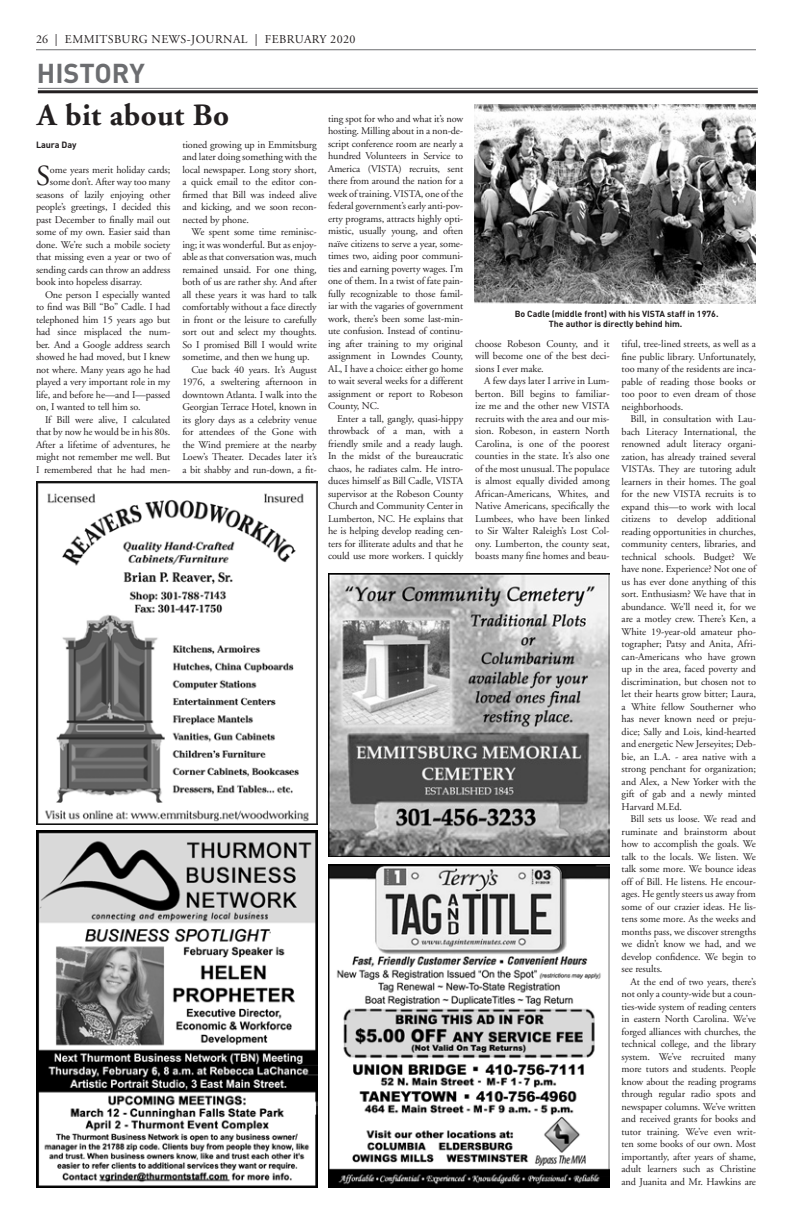
<style>
.page{position:relative;width:792px;height:1224px;background:#fff}
.page>*{position:absolute;margin:0;border:0;box-sizing:border-box;transform-origin:0 0}
.t1{font:700 31px "Adobe Garamond";letter-spacing:.01em;color:#231f20}
.t2{font:29.1px "Adobe Garamond";color:#231f20}
.t3{font:700 27px "DIN";color:#6c6d70}
.t4{font:12px "Adobe Garamond";letter-spacing:.035em;color:#231f20}
.t5{font:10.2px/12.5px "Adobe Garamond";letter-spacing:-.01em;color:#231f20;text-align:justify}
.t6{font:700 9px "DIN";letter-spacing:-.01em;color:#231f20}
.t7{font:700 8.8px/9.6px "DIN";color:#231f20;text-align:center}
</style>
<div class="page">
<hr style="left:36px;top:49px;width:720px;height:1px;background:#6c6d70">
<img style="left:36px;top:481px;width:282px;height:343px">
<hr style="left:38px;top:88px;width:720px;height:1px;background:#6c6d70">
<hr style="left:38px;top:90px;width:720px;height:3px;background:#231f20">
<img style="left:328px;top:864px;width:281px;height:324px">
<img style="left:37px;top:831px;width:280px;height:357px">
<img style="left:475px;top:104px;width:281px;height:200px">
<img style="left:329px;top:573px;width:280px;height:284px">
<p class="t4" style="left:36px;top:33px;width:321px">26 | EMMITSBURG NEWS-JOURNAL | FEBRUARY 2020</p>
<h3 class="t3" style="left:37px;top:56px;width:110px">HISTORY</h3>
<h1 class="t1" style="left:37px;top:98px;width:193px">A bit about Bo</h1>
<p class="t6" style="left:36px;top:139px;width:42px">Laura Day</p>
<h2 class="t2" style="left:36px;top:160px;width:16px">S</h2>
<p class="t5" style="left:50px;top:163px;width:122px">ome years merit holiday cards;</p>
<p class="t5" style="left:328px;top:112px;width:137px">ting spot for who and what it’s now hosting. Milling about in a non-de&shy;script conference room are nearly a hundred Volunteers in Service to America (VISTA) recruits, sent there from around the nation for a week of training. VISTA, one of the federal government’s early anti-pov&shy;erty programs, attracts highly opti&shy;mistic, usually young, and often naïve citizens to serve a year, some&shy;times two, aiding poor communi&shy;ties and earning poverty wages. I’m one of them. In a twist of fate pain&shy;fully recognizable to those famil&shy;iar with the vagaries of government work, there’s been some last-min&shy;ute confusion. Instead of continu&shy;ing after training to my original assignment in Lowndes County, AL, I have a choice: either go home to wait several weeks for a different assignment or report to Robeson County, NC.</p>
<p class="t5" style="left:328px;top:413px;width:137px;text-indent:9px">Enter a tall, gangly, quasi-hippy throwback of a man, with a friendly smile and a ready laugh.<br>In the midst of the bureaucratic chaos, he radiates calm. He intro&shy;duces himself as Bill Cadle, VISTA supervisor at the Robeson County Church and Community Center in Lumberton, NC. He explains that he is helping develop reading cen&shy;ters for illiterate adults and that he could use more workers. I quickly</p>
<p class="t5" style="left:182px;top:139px;width:136px">tioned growing up in Emmitsburg and later doing something with the local newspaper. Long story short, a quick email to the editor con&shy;firmed that Bill was indeed alive and kicking, and we soon recon&shy;nected by phone.</p>
<p class="t5" style="left:191px;top:226px;width:127px">We spent some time reminisc-</p>
<p class="t5" style="left:182px;top:239px;width:136px">ing; it was wonderful. But as enjoy-</p>
<p class="t5" style="left:182px;top:251px;width:136px">able as that conversation was, much</p>
<p class="t5" style="left:182px;top:264px;width:136px">remained unsaid. For one thing,</p>
<p class="t5" style="left:182px;top:276px;width:136px">both of us are rather shy. And after</p>
<p class="t5" style="left:182px;top:289px;width:136px">all these years it was hard to talk</p>
<p class="t5" style="left:182px;top:301px;width:136px">comfortably without a face directly</p>
<p class="t5" style="left:182px;top:314px;width:136px">in front or the leisure to carefully</p>
<p class="t5" style="left:182px;top:326px;width:136px">sort out and select my thoughts.</p>
<p class="t5" style="left:182px;top:339px;width:136px">So I promised Bill I would write</p>
<p class="t5" style="left:182px;top:351px;width:129px">sometime, and then we hung up.</p>
<p class="t5" style="left:191px;top:364px;width:127px">Cue back 40 years. It’s August</p>
<p class="t5" style="left:182px;top:376px;width:136px">1976, a sweltering afternoon in</p>
<p class="t5" style="left:182px;top:389px;width:136px">downtown Atlanta. I walk into the</p>
<p class="t5" style="left:182px;top:401px;width:136px">Georgian Terrace Hotel, known in</p>
<p class="t5" style="left:182px;top:414px;width:136px">its glory days as a celebrity venue</p>
<p class="t5" style="left:182px;top:426px;width:136px">for attendees of the Gone with</p>
<p class="t5" style="left:182px;top:439px;width:136px">the Wind premiere at the nearby</p>
<p class="t5" style="left:182px;top:451px;width:136px">Loew’s Theater. Decades later it’s</p>
<p class="t5" style="left:182px;top:464px;width:136px">a bit shabby and run-down, a fit-</p>
<p class="t5" style="left:50px;top:176px;width:122px">some don’t. After way too many</p>
<p class="t5" style="left:36px;top:188px;width:136px">seasons of lazily enjoying other</p>
<p class="t5" style="left:36px;top:201px;width:136px">people’s greetings, I decided this</p>
<p class="t5" style="left:36px;top:213px;width:136px">past December to finally mail out</p>
<p class="t5" style="left:36px;top:226px;width:136px">some of my own. Easier said than</p>
<p class="t5" style="left:36px;top:238px;width:136px">done. We’re such a mobile society</p>
<p class="t5" style="left:36px;top:251px;width:136px">that missing even a year or two of</p>
<p class="t5" style="left:36px;top:263px;width:136px">sending cards can throw an address</p>
<p class="t5" style="left:36px;top:276px;width:108px">book into hopeless disarray.</p>
<p class="t5" style="left:45px;top:288px;width:127px">One person I especially wanted</p>
<p class="t5" style="left:36px;top:301px;width:136px">to find was Bill “Bo” Cadle. I had</p>
<p class="t5" style="left:36px;top:313px;width:136px">telephoned him 15 years ago but</p>
<p class="t5" style="left:36px;top:326px;width:136px">had since misplaced the num-</p>
<p class="t5" style="left:36px;top:338px;width:136px">ber. And a Google address search</p>
<p class="t5" style="left:36px;top:351px;width:136px">showed he had moved, but I knew</p>
<p class="t5" style="left:36px;top:363px;width:136px">not where. Many years ago he had</p>
<p class="t5" style="left:36px;top:376px;width:136px">played a very important role in my</p>
<p class="t5" style="left:36px;top:389px;width:136px">life, and before he—and I—passed</p>
<p class="t5" style="left:36px;top:401px;width:106px">on, I wanted to tell him so.</p>
<p class="t5" style="left:45px;top:414px;width:127px">If Bill were alive, I calculated</p>
<p class="t5" style="left:36px;top:426px;width:136px">that by now he would be in his 80s.</p>
<p class="t5" style="left:36px;top:439px;width:136px">After a lifetime of adventures, he</p>
<p class="t5" style="left:36px;top:451px;width:136px">might not remember me well. But</p>
<p class="t5" style="left:36px;top:464px;width:136px">I remembered that he had men-</p>
<p class="t7" style="left:515px;top:309px;width:205px">Bo Cadle (middle front) with his VISTA staff in 1976.<br>The author is directly behind him.</p>
<p class="t5" style="left:475px;top:338px;width:136px">choose Robeson County, and it will become one of the best deci&shy;sions I ever make.</p>
<p class="t5" style="left:475px;top:375px;width:136px;text-indent:9px">A few days later I arrive in Lum&shy;berton. Bill begins to familiar&shy;ize me and the other new VISTA recruits with the area and our mis&shy;sion. Robeson, in eastern North Carolina, is one of the poorest counties in the state. It’s also one of the most unusual. The populace is almost equally divided among African-Americans, Whites, and Native Americans, specifically the Lumbees, who have been linked to Sir Walter Raleigh’s Lost Col&shy;ony. Lumberton, the county seat, boasts many fine homes and beau-</p>
<p class="t5" style="left:622px;top:338px;width:136px">tiful, tree-lined streets, as well as a fine public library. Unfortunately, too many of the residents are inca&shy;pable of reading those books or too poor to even dream of those neighborhoods.</p>
<p class="t5" style="left:622px;top:413px;width:136px;text-indent:9px">Bill, in consultation with Lau&shy;bach Literacy International, the renowned adult literacy organi&shy;zation, has already trained several VISTAs. They are tutoring adult learners in their homes. The goal for the new VISTA recruits is to expand this—to work with local citizens to develop additional reading opportunities in churches, community centers, libraries, and technical schools. Budget? We have none. Experience? Not one of us has ever done anything of this sort. Enthusiasm? We have that in abundance. We’ll need it, for we are a motley crew. There’s Ken, a White 19-year-old amateur pho&shy;tographer; Patsy and Anita, Afri&shy;can-Americans who have grown up in the area, faced poverty and discrimination, but chosen not to let their hearts grow bitter; Laura, a White fellow Southerner who has never known need or preju&shy;dice; Sally and Lois, kind-hearted and energetic New Jerseyites; Deb&shy;bie, an L.A. - area native with a strong penchant for organization; and Alex, a New Yorker with the gift of gab and a newly minted Harvard M.Ed.</p>
<p class="t5" style="left:622px;top:813px;width:136px;text-indent:9px">Bill sets us loose. We read and ruminate and brainstorm about how to accomplish the goals. We talk to the locals. We listen. We talk some more. We bounce ideas off of Bill. He listens. He encour&shy;ages. He gently steers us away from some of our crazier ideas. He lis&shy;tens some more. As the weeks and months pass, we discover strengths we didn’t know we had, and we develop confidence. We begin to see results.</p>
<p class="t5" style="left:622px;top:976px;width:136px;text-indent:9px">At the end of two years, there’s not only a county-wide but a coun&shy;ties-wide system of reading centers in eastern North Carolina. We’ve forged alliances with churches, the technical college, and the library system. We’ve recruited many more tutors and students. People know about the reading programs through regular radio spots and newspaper columns. We’ve written and received grants for books and tutor training. We’ve even writ&shy;ten some books of our own. Most importantly, after years of shame, adult learners such as Christine and Juanita and Mr. Hawkins are</p>
</div>
